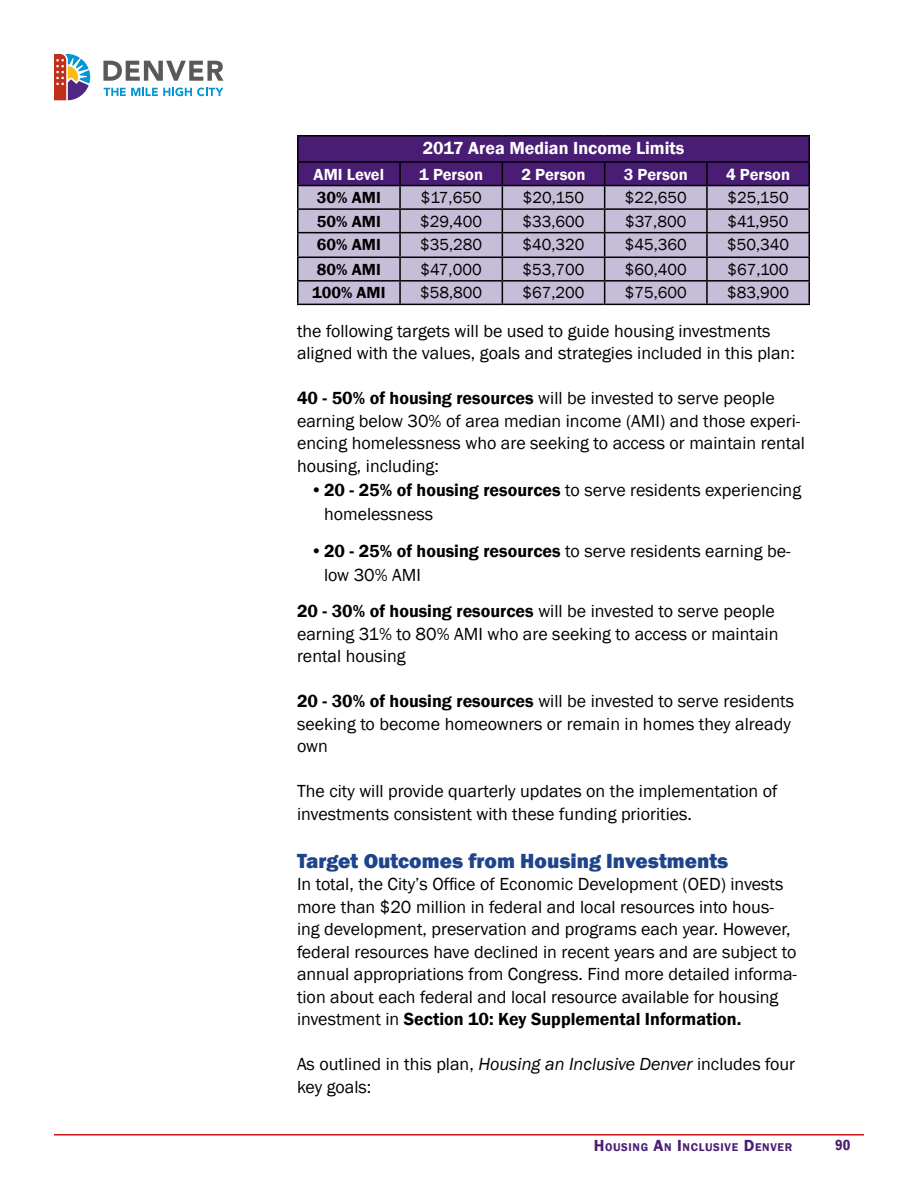
<style>
.page{position:relative;width:918px;height:1188px;background:#fff}
.page>*{position:absolute;margin:0;border:0;box-sizing:border-box;transform-origin:0 0}
.t1{font:800 21px "Franklin Gothic";color:#1e448b}
.t2{font:18px/22.5px "Franklin Gothic";color:#000}
.t3{font:600 18px "Franklin Gothic";color:#fff}
.t4{font:16.5px "Franklin Gothic";color:#000}
.t5{font:600 16.5px "Franklin Gothic";color:#fff}
.t6{font:600 16.5px "Franklin Gothic";color:#000}
.t7{font:600 condensed 15px "Franklin Gothic";color:#491d74}
.t8{font:600 11.55px "Franklin Gothic";letter-spacing:.055em;color:#491d74}
.s1{font-weight:600}
.s2{font-style:italic}
.s3{font-size:16.5px}
</style>
<div class="page">
<svg style="left:103px;top:61px;width:121px;height:20px"></svg>
<svg style="left:104px;top:88px;width:119px;height:8px"></svg>
<svg style="left:54px;top:54px;width:36px;height:46px"></svg>
<hr style="left:54px;top:1134px;width:810px;height:2px;background:#c4161c">
<hr style="left:297px;top:135px;width:103px;height:1px;background:#000">
<hr style="left:400px;top:135px;width:102px;height:1px;background:#000">
<hr style="left:502px;top:135px;width:103px;height:1px;background:#000">
<hr style="left:605px;top:135px;width:102px;height:1px;background:#000">
<hr style="left:707px;top:135px;width:103px;height:1px;background:#000">
<hr style="left:808px;top:136px;width:2px;height:25px;background:#000">
<hr style="left:707px;top:161px;width:103px;height:2px;background:#000">
<hr style="left:808px;top:163px;width:2px;height:22px;background:#000">
<hr style="left:707px;top:185px;width:103px;height:1px;background:#000">
<hr style="left:808px;top:186px;width:2px;height:22px;background:#000">
<hr style="left:707px;top:208px;width:103px;height:2px;background:#000">
<hr style="left:808px;top:210px;width:2px;height:22px;background:#000">
<hr style="left:707px;top:232px;width:103px;height:1px;background:#000">
<hr style="left:808px;top:233px;width:2px;height:24px;background:#000">
<hr style="left:707px;top:257px;width:103px;height:1px;background:#000">
<hr style="left:808px;top:258px;width:2px;height:22px;background:#000">
<svg style="left:297px;top:136px;width:512px;height:168px;background:#9583ad"></svg>
<hr style="left:707px;top:280px;width:103px;height:2px;background:#000">
<hr style="left:706px;top:282px;width:2px;height:22px;background:#000">
<hr style="left:808px;top:282px;width:2px;height:22px;background:#000">
<hr style="left:297px;top:304px;width:103px;height:1px;background:#000">
<hr style="left:400px;top:304px;width:102px;height:1px;background:#000">
<hr style="left:502px;top:304px;width:103px;height:1px;background:#000">
<hr style="left:605px;top:304px;width:102px;height:1px;background:#000">
<hr style="left:707px;top:304px;width:103px;height:1px;background:#000">
<p class="t3" style="left:423px;top:137px;width:263px">2017 Area Median Income Limits</p>
<p class="t5" style="left:314px;top:164px;width:72px">AMI Level</p>
<p class="t5" style="left:419px;top:164px;width:65px">1 Person</p>
<p class="t5" style="left:522px;top:164px;width:65px">2 Person</p>
<p class="t5" style="left:624px;top:164px;width:65px">3 Person</p>
<p class="t5" style="left:726px;top:164px;width:65px">4 Person</p>
<p class="t6" style="left:317px;top:187px;width:65px">30% AMI</p>
<p class="t4" style="left:421px;top:187px;width:63px">$17,650</p>
<p class="t4" style="left:523px;top:187px;width:63px">$20,150</p>
<p class="t4" style="left:625px;top:187px;width:64px">$22,650</p>
<p class="t4" style="left:727px;top:187px;width:63px">$25,150</p>
<p class="t6" style="left:317px;top:211px;width:65px">50% AMI</p>
<p class="t4" style="left:420px;top:211px;width:64px">$29,400</p>
<p class="t4" style="left:522px;top:211px;width:64px">$33,600</p>
<p class="t4" style="left:625px;top:211px;width:63px">$37,800</p>
<p class="t4" style="left:728px;top:211px;width:62px">$41,950</p>
<p class="t6" style="left:317px;top:235px;width:65px">60% AMI</p>
<p class="t4" style="left:420px;top:234px;width:64px">$35,280</p>
<p class="t4" style="left:522px;top:234px;width:64px">$40,320</p>
<p class="t4" style="left:625px;top:234px;width:64px">$45,360</p>
<p class="t4" style="left:727px;top:234px;width:64px">$50,340</p>
<p class="t6" style="left:317px;top:259px;width:65px">80% AMI</p>
<p class="t4" style="left:421px;top:259px;width:63px">$47,000</p>
<p class="t4" style="left:522px;top:259px;width:64px">$53,700</p>
<p class="t4" style="left:625px;top:259px;width:64px">$60,400</p>
<p class="t4" style="left:728px;top:259px;width:62px">$67,100</p>
<p class="t6" style="left:312px;top:283px;width:75px">100% AMI</p>
<p class="t4" style="left:420px;top:283px;width:64px">$58,800</p>
<p class="t4" style="left:522px;top:283px;width:64px">$67,200</p>
<p class="t4" style="left:625px;top:283px;width:64px">$75,600</p>
<p class="t4" style="left:727px;top:283px;width:64px">$83,900</p>
<p class="t2" style="left:297px;top:320px;width:499px">the following targets will be used to guide housing investments aligned with the values, goals and strategies included in this plan:</p>
<p class="t2" style="left:297px;top:387px;width:510px"><span class="s1">40 - 50% of housing resources</span> will be invested to serve people earning below 30% of area median income (AMI) and those experi&shy;encing homelessness who are seeking to access or maintain rental housing, including:</p>
<p class="t2" style="left:324px;top:478px;width:479px;line-height:24px;text-indent:-14px">•<span class="s1">20 - 25% of housing resources</span> to serve residents experiencing homelessness</p>
<p class="t2" style="left:324px;top:539px;width:468px;line-height:24px;text-indent:-14px">•<span class="s1">20 - 25% of housing resources</span> to serve residents earning be&shy;low 30% AMI</p>
<p class="t2" style="left:297px;top:600px;width:483px"><span class="s1">20 - 30% of housing resources</span> will be invested to serve people earning 31% to 80% AMI who are seeking to access or maintain rental housing</p>
<p class="t2" style="left:297px;top:690px;width:499px"><span class="s1">20 - 30% of housing resources</span> will be invested to serve residents seeking to become homeowners or remain in homes they already own</p>
<p class="t2" style="left:297px;top:780px;width:482px">The city will provide quarterly updates on the implementation of investments consistent with these funding priorities.</p>
<p class="t1" style="left:297px;top:847px;width:433px">Target Outcomes from Housing Investments</p>
<p class="t2" style="left:297px;top:873px;width:502px">In total, the City’s Office of Economic Development (OED) invests more than $20 million in federal and local resources into hous&shy;ing development, preservation and programs each year. However, federal resources have declined in recent years and are subject to annual appropriations from Congress. Find more detailed informa&shy;tion about each federal and local resource available for housing investment in <span class="s1">Section 10: Key Supplemental Information.</span></p>
<p class="t2" style="left:297px;top:1053px;width:500px">As outlined in this plan, <span class="s2">Housing an Inclusive Denver</span> includes four key goals:</p>
<p class="t8" style="left:594px;top:1140px;width:200px"><span class="s3">H</span>OUSING <span class="s3">A</span>N <span class="s3">I</span> NCLUSIVE <span class="s3">D</span>ENVER</p>
<p class="t7" style="left:835px;top:1135px;width:17px">90</p>
</div>
